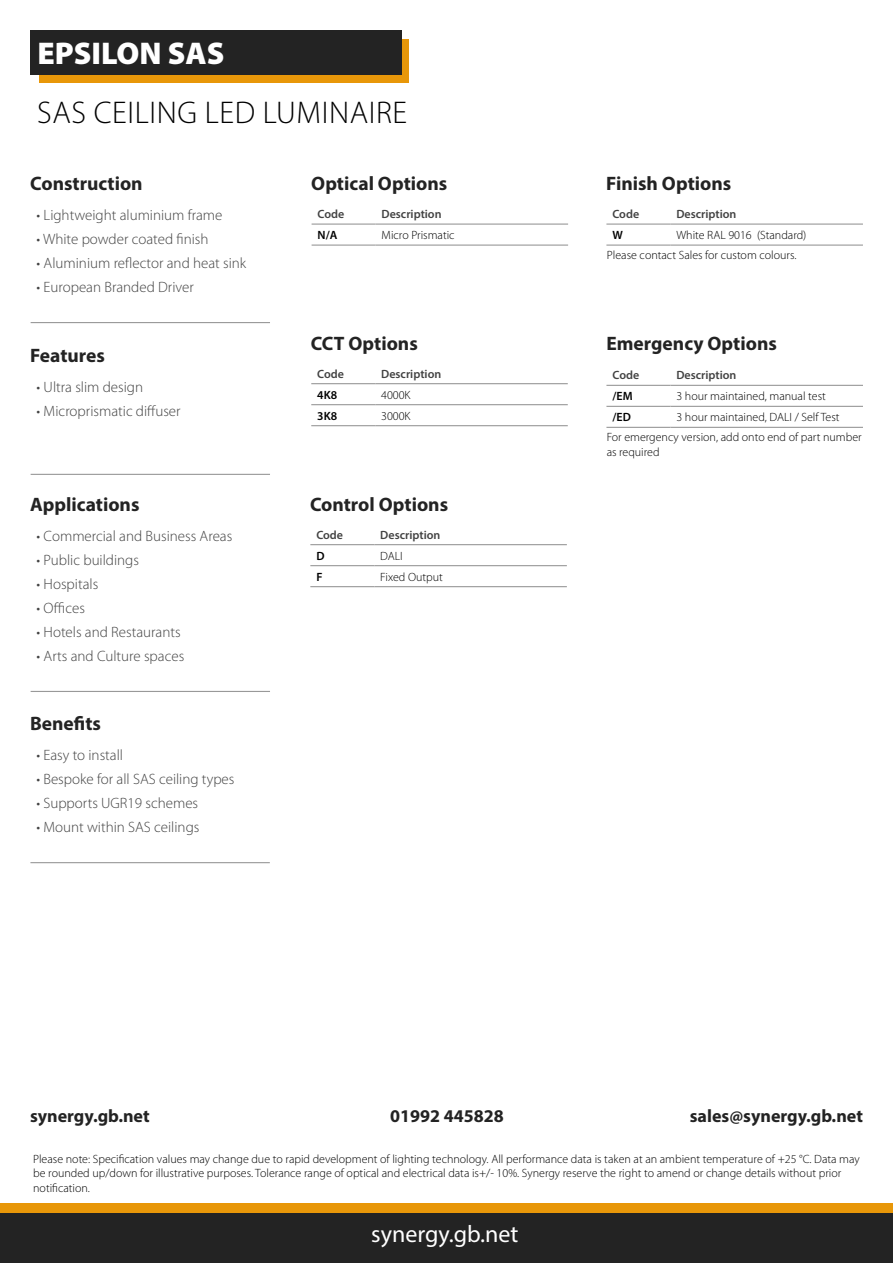
<style>
.page{position:relative;width:893px;height:1263px;background:#fff}
.page>*{position:absolute;margin:0;border:0;box-sizing:border-box;transform-origin:0 0}
.t1{font:300 31.5px "Myriad Pro";letter-spacing:.02em;color:#000}
.t2{font:900 31.5px "Myriad Pro";color:#fff}
.t3{font:24px "Myriad Pro";color:#fff}
.t4{font:700 19.5px "Myriad Pro";color:#232323}
.t5{font:700 18px "Myriad Pro";color:#232323}
.t6{font:300 15px "Myriad Pro";color:#424242}
.t7{font:300 12px/14.4px "Myriad Pro";color:#000}
.t8{font:600 12px "Myriad Pro";color:#424242}
.t9{font:600 12px "Myriad Pro";color:#000}
</style>
<div class="page">
<div style="left:0;top:1203px;width:893px;height:59px;background:#e89709"></div>
<div style="left:0;top:1213px;width:893px;height:50px;background:#232323"></div>
<div style="left:39px;top:39px;width:370px;height:44px;background:#e89709"></div>
<div style="left:30px;top:30px;width:371px;height:44px;background:#232323"></div>
<hr style="left:312px;top:224px;width:64px;height:1px;background:#999">
<hr style="left:376px;top:224px;width:192px;height:1px;background:#999">
<hr style="left:312px;top:245px;width:64px;height:1px;background:#999">
<hr style="left:376px;top:245px;width:192px;height:1px;background:#999">
<hr style="left:311px;top:383px;width:64px;height:1px;background:#999">
<hr style="left:375px;top:383px;width:193px;height:1px;background:#999">
<hr style="left:311px;top:404px;width:64px;height:1px;background:#999">
<hr style="left:375px;top:404px;width:193px;height:1px;background:#999">
<hr style="left:311px;top:425px;width:64px;height:1px;background:#999">
<hr style="left:375px;top:425px;width:193px;height:1px;background:#999">
<hr style="left:31px;top:322px;width:239px;height:1px;background:#999">
<hr style="left:31px;top:474px;width:239px;height:1px;background:#999">
<hr style="left:31px;top:691px;width:239px;height:1px;background:#999">
<hr style="left:30px;top:862px;width:240px;height:1px;background:#999">
<hr style="left:310px;top:544px;width:64px;height:1px;background:#999">
<hr style="left:374px;top:544px;width:193px;height:1px;background:#999">
<hr style="left:310px;top:565px;width:64px;height:1px;background:#999">
<hr style="left:374px;top:565px;width:193px;height:1px;background:#999">
<hr style="left:310px;top:586px;width:64px;height:1px;background:#999">
<hr style="left:374px;top:586px;width:193px;height:1px;background:#999">
<hr style="left:606px;top:385px;width:64px;height:1px;background:#999">
<hr style="left:670px;top:385px;width:193px;height:1px;background:#999">
<hr style="left:606px;top:406px;width:64px;height:1px;background:#999">
<hr style="left:670px;top:406px;width:193px;height:1px;background:#999">
<hr style="left:606px;top:427px;width:64px;height:1px;background:#999">
<hr style="left:670px;top:427px;width:193px;height:1px;background:#999">
<hr style="left:606px;top:224px;width:64px;height:1px;background:#999">
<hr style="left:670px;top:224px;width:193px;height:1px;background:#999">
<hr style="left:606px;top:245px;width:64px;height:1px;background:#999">
<hr style="left:670px;top:245px;width:193px;height:1px;background:#999">
<p class="t2" style="left:37px;top:36px;width:189px">EPSILON SAS</p>
<p class="t1" style="left:37px;top:95px;width:372px">SAS CEILING LED LUMINAIRE</p>
<p class="t4" style="left:30px;top:171px;width:114px">Construction</p>
<p class="t6" style="left:37px;top:207px;width:187px">• Lightweight aluminium frame</p>
<p class="t6" style="left:37px;top:231px;width:173px">• White powder coated finish</p>
<p class="t6" style="left:37px;top:255px;width:211px">• Aluminium reflector and heat sink</p>
<p class="t6" style="left:37px;top:279px;width:159px">• European Branded Driver</p>
<p class="t4" style="left:30px;top:343px;width:76px">Features</p>
<p class="t6" style="left:37px;top:379px;width:108px">• Ultra slim design</p>
<p class="t6" style="left:37px;top:403px;width:146px">• Microprismatic diffuser</p>
<p class="t4" style="left:30px;top:492px;width:111px">Applications</p>
<p class="t6" style="left:37px;top:527px;width:197px">• Commercial and Business Areas</p>
<p class="t6" style="left:37px;top:551px;width:104px">• Public buildings</p>
<p class="t6" style="left:37px;top:575px;width:63px">• Hospitals</p>
<p class="t6" style="left:37px;top:599px;width:50px">• Offices</p>
<p class="t6" style="left:37px;top:623px;width:146px">• Hotels and Restaurants</p>
<p class="t6" style="left:37px;top:647px;width:149px">• Arts and Culture spaces</p>
<p class="t4" style="left:30px;top:711px;width:72px">Benefits</p>
<p class="t6" style="left:36px;top:747px;width:88px">• Easy to install</p>
<p class="t6" style="left:36px;top:771px;width:200px">• Bespoke for all SAS ceiling types</p>
<p class="t6" style="left:36px;top:795px;width:163px">• Supports UGR19 schemes</p>
<p class="t6" style="left:36px;top:819px;width:164px">• Mount within SAS ceilings</p>
<p class="t4" style="left:311px;top:171px;width:138px">Optical Options</p>
<p class="t8" style="left:318px;top:206px;width:28px">Code</p>
<p class="t8" style="left:382px;top:206px;width:62px">Description</p>
<p class="t9" style="left:318px;top:227px;width:21px">N/A</p>
<p class="t7" style="left:382px;top:228px;width:75px">Micro Prismatic</p>
<p class="t4" style="left:311px;top:330px;width:108px">CCT Options</p>
<p class="t8" style="left:317px;top:366px;width:28px">Code</p>
<p class="t8" style="left:381px;top:366px;width:62px">Description</p>
<p class="t9" style="left:317px;top:387px;width:21px">4K8</p>
<p class="t7" style="left:381px;top:388px;width:31px">4000K</p>
<p class="t9" style="left:317px;top:408px;width:21px">3K8</p>
<p class="t7" style="left:381px;top:409px;width:31px">3000K</p>
<p class="t4" style="left:310px;top:491px;width:140px">Control Options</p>
<p class="t8" style="left:316px;top:527px;width:28px">Code</p>
<p class="t8" style="left:380px;top:527px;width:62px">Description</p>
<p class="t9" style="left:316px;top:548px;width:10px">D</p>
<p class="t7" style="left:380px;top:549px;width:24px">DALI</p>
<p class="t9" style="left:316px;top:569px;width:8px">F</p>
<p class="t7" style="left:380px;top:570px;width:64px">Fixed Output</p>
<p class="t4" style="left:606px;top:171px;width:127px">Finish Options</p>
<p class="t8" style="left:612px;top:206px;width:28px">Code</p>
<p class="t8" style="left:676px;top:206px;width:62px">Description</p>
<p class="t9" style="left:612px;top:227px;width:12px">W</p>
<p class="t7" style="left:676px;top:228px;width:132px">White RAL 9016 (Standard)</p>
<p class="t7" style="left:607px;top:248px;width:191px">Please contact Sales for custom colours.</p>
<p class="t4" style="left:606px;top:330px;width:172px">Emergency Options</p>
<p class="t8" style="left:612px;top:368px;width:28px">Code</p>
<p class="t8" style="left:676px;top:368px;width:62px">Description</p>
<p class="t9" style="left:612px;top:389px;width:22px">/EM</p>
<p class="t7" style="left:676px;top:389px;width:151px">3 hour maintained, manual test</p>
<p class="t9" style="left:612px;top:410px;width:20px">/ED</p>
<p class="t7" style="left:676px;top:410px;width:165px">3 hour maintained, DALI / Self Test</p>
<p class="t7" style="left:607px;top:430px;width:257px">For emergency version, add onto end of part number as required</p>
<p class="t5" style="left:30px;top:1104px;width:121px">synergy.gb.net</p>
<p class="t5" style="left:390px;top:1104px;width:115px">01992 445828</p>
<p class="t5" style="left:690px;top:1104px;width:175px">sales@synergy.gb.net</p>
<p class="t7" style="left:33px;top:1152px;width:828px">Please note: Specification values may change due to rapid development of lighting technology. All performance data is taken at an ambient temperature of +25 °C. Data may be rounded up/down for illustrative purposes. Tolerance range of optical and electrical data is+/- 10%. Synergy reserve the right to amend or change details without prior notification.</p>
<p class="t3" style="left:371px;top:1219px;width:149px">synergy.gb.net</p>
</div>
